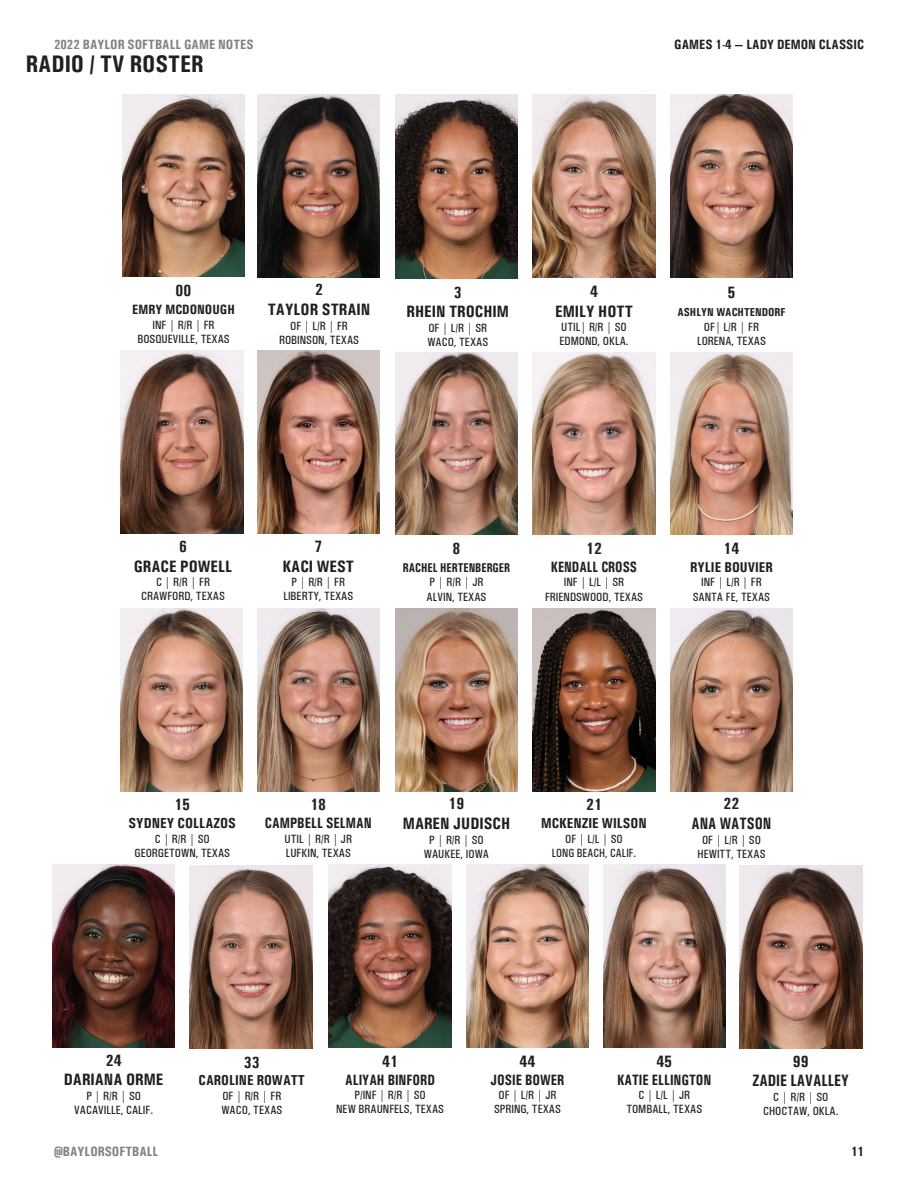
<style>
.page{position:relative;width:918px;height:1188px;background:#fff}
.page>*{position:absolute;margin:0;border:0;box-sizing:border-box;transform-origin:0 0}
.t1{font:700 condensed 24px "Univers";color:#231f20}
.t2{font:700 condensed 16.5px "Univers";color:#231f20}
.t3{font:700 condensed 16.5px "Univers";color:#231f20;scale:.92 1}
.t4{font:700 condensed 16.5px "Univers";color:#231f20;scale:.9 1}
.t5{font:700 condensed 15px "Univers";color:#231f20;scale:.92 1}
.t6{font:700 condensed 15px "Univers";color:#231f20;scale:.93 1}
.t7{font:700 condensed 15px "Univers";color:#231f20;scale:.9 1}
.t8{font:700 condensed 14.55px "Univers";color:#231f20}
.t9{font:700 condensed 14.4px "Univers";color:#231f20}
.t10{font:700 condensed 14.25px "Univers";color:#231f20}
.t11{font:700 condensed 13.5px "Univers";color:#808285}
.t12{font:700 condensed 13.5px "Univers";color:#231f20}
.t13{font:700 condensed 12.75px "Univers";color:#231f20;scale:.9 1}
.t14{font:500 condensed 12px "Univers";color:#231f20}
.t15{font:500 condensed 12px "Univers";color:#231f20;scale:.96 1}
.t16{font:700 condensed 11.55px "Univers";color:#231f20}
</style>
<div class="page">
<img style="left:257px;top:95px;width:123px;height:182px">
<img style="left:395px;top:352px;width:123px;height:183px">
<img style="left:257px;top:351px;width:123px;height:182px">
<img style="left:121px;top:351px;width:123px;height:182px">
<img style="left:670px;top:609px;width:123px;height:182px">
<img style="left:533px;top:609px;width:122px;height:182px">
<img style="left:395px;top:609px;width:123px;height:182px">
<img style="left:257px;top:609px;width:123px;height:182px">
<img style="left:329px;top:865px;width:122px;height:182px">
<img style="left:533px;top:352px;width:122px;height:183px">
<img style="left:190px;top:866px;width:122px;height:182px">
<img style="left:533px;top:95px;width:122px;height:182px">
<img style="left:670px;top:95px;width:123px;height:182px">
<img style="left:670px;top:352px;width:123px;height:183px">
<img style="left:120px;top:609px;width:123px;height:182px">
<img style="left:466px;top:865px;width:123px;height:182px">
<img style="left:603px;top:865px;width:123px;height:182px">
<img style="left:739px;top:866px;width:123px;height:182px">
<img style="left:122px;top:95px;width:123px;height:182px">
<img style="left:395px;top:95px;width:123px;height:184px">
<img style="left:52px;top:865px;width:123px;height:182px">
<p class="t11" style="left:54px;top:37px;width:201px">2022 BAYLOR SOFTBALL GAME NOTES</p>
<p class="t12" style="left:674px;top:37px;width:191px">GAMES 1-4 — LADY DEMON CLASSIC</p>
<p class="t1" style="left:26px;top:49px;width:179px">RADIO / TV ROSTER</p>
<p class="t2" style="left:176px;top:281px;width:17px">00</p>
<p class="t12" style="left:132px;top:302px;width:104px">EMRY MCDONOUGH</p>
<p class="t14" style="left:153px;top:318px;width:63px">INF | R/R | FR</p>
<p class="t14" style="left:137px;top:332px;width:94px">BOSQUEVILLE, TEXAS</p>
<p class="t2" style="left:315px;top:280px;width:9px">2</p>
<p class="t2" style="left:268px;top:300px;width:104px">TAYLOR STRAIN</p>
<p class="t14" style="left:290px;top:319px;width:59px">OF | L/R | FR</p>
<p class="t14" style="left:279px;top:333px;width:81px">ROBINSON, TEXAS</p>
<p class="t2" style="left:454px;top:282px;width:9px">3</p>
<p class="t2" style="left:407px;top:302px;width:104px">RHEIN TROCHIM</p>
<p class="t14" style="left:428px;top:321px;width:60px">OF | L/R | SR</p>
<p class="t14" style="left:427px;top:335px;width:62px">WACO, TEXAS</p>
<p class="t2" style="left:590px;top:281px;width:9px">4</p>
<p class="t2" style="left:555px;top:301px;width:79px">EMILY HOTT</p>
<p class="t14" style="left:561px;top:320px;width:67px">UTIL| R/R | SO</p>
<p class="t14" style="left:559px;top:334px;width:71px">EDMOND, OKLA.</p>
<p class="t2" style="left:728px;top:282px;width:9px">5</p>
<p class="t16" style="left:677px;top:305px;width:110px">ASHLYN WACHTENDORF</p>
<p class="t14" style="left:704px;top:319px;width:57px">OF| L/R | FR</p>
<p class="t14" style="left:697px;top:334px;width:70px">LORENA, TEXAS</p>
<p class="t2" style="left:179px;top:536px;width:9px">6</p>
<p class="t2" style="left:134px;top:556px;width:100px">GRACE POWELL</p>
<p class="t14" style="left:156px;top:575px;width:55px">C | R/R | FR</p>
<p class="t14" style="left:141px;top:589px;width:85px">CRAWFORD, TEXAS</p>
<p class="t2" style="left:314px;top:536px;width:9px">7</p>
<p class="t2" style="left:282px;top:556px;width:73px">KACI WEST</p>
<p class="t14" style="left:292px;top:575px;width:55px">P | R/R | FR</p>
<p class="t14" style="left:283px;top:589px;width:71px">LIBERTY, TEXAS</p>
<p class="t2" style="left:453px;top:538px;width:9px">8</p>
<p class="t13" style="left:403px;top:560px;width:121px">RACHEL HERTENBERGER</p>
<p class="t14" style="left:430px;top:575px;width:55px">P | R/R | JR</p>
<p class="t14" style="left:427px;top:590px;width:61px">ALVIN, TEXAS</p>
<p class="t2" style="left:586px;top:538px;width:17px">12</p>
<p class="t7" style="left:551px;top:558px;width:97px">KENDALL CROSS</p>
<p class="t14" style="left:564px;top:575px;width:62px">INF | L/L | SR</p>
<p class="t14" style="left:545px;top:590px;width:99px">FRIENDSWOOD, TEXAS</p>
<p class="t2" style="left:724px;top:538px;width:17px">14</p>
<p class="t10" style="left:690px;top:558px;width:84px">RYLIE BOUVIER</p>
<p class="t14" style="left:701px;top:575px;width:62px">INF | L/R | FR</p>
<p class="t14" style="left:693px;top:590px;width:79px">SANTA FE, TEXAS</p>
<p class="t2" style="left:174px;top:795px;width:17px">15</p>
<p class="t8" style="left:128px;top:814px;width:109px">SYDNEY COLLAZOS</p>
<p class="t14" style="left:155px;top:832px;width:57px">C | R/R | SO</p>
<p class="t14" style="left:134px;top:846px;width:97px">GEORGETOWN, TEXAS</p>
<p class="t2" style="left:310px;top:795px;width:17px">18</p>
<p class="t6" style="left:265px;top:814px;width:117px">CAMPBELL SELMAN</p>
<p class="t14" style="left:285px;top:832px;width:69px">UTIL | R/R | JR</p>
<p class="t14" style="left:286px;top:846px;width:67px">LUFKIN, TEXAS</p>
<p class="t2" style="left:449px;top:794px;width:17px">19</p>
<p class="t2" style="left:403px;top:813px;width:109px">MAREN JUDISCH</p>
<p class="t14" style="left:429px;top:832px;width:56px">P | R/R | SO</p>
<p class="t14" style="left:424px;top:847px;width:67px">WAUKEE, IOWA</p>
<p class="t2" style="left:586px;top:795px;width:17px">21</p>
<p class="t9" style="left:541px;top:815px;width:107px">MCKENZIE WILSON</p>
<p class="t14" style="left:565px;top:832px;width:59px">OF | L/L | SO</p>
<p class="t15" style="left:552px;top:846px;width:89px">LONG BEACH, CALIF.</p>
<p class="t2" style="left:724px;top:794px;width:17px">22</p>
<p class="t4" style="left:692px;top:813px;width:90px">ANA WATSON</p>
<p class="t14" style="left:702px;top:832px;width:60px">OF | L/R | SO</p>
<p class="t14" style="left:698px;top:847px;width:69px">HEWITT, TEXAS</p>
<p class="t2" style="left:106px;top:1050px;width:17px">24</p>
<p class="t2" style="left:64px;top:1070px;width:101px">DARIANA ORME</p>
<p class="t14" style="left:86px;top:1089px;width:56px">P | R/R | SO</p>
<p class="t14" style="left:74px;top:1103px;width:80px">VACAVILLE, CALIF.</p>
<p class="t2" style="left:244px;top:1052px;width:17px">33</p>
<p class="t9" style="left:199px;top:1071px;width:108px">CAROLINE ROWATT</p>
<p class="t14" style="left:222px;top:1088px;width:61px">OF | R/R | FR</p>
<p class="t14" style="left:221px;top:1103px;width:62px">WACO, TEXAS</p>
<p class="t2" style="left:382px;top:1051px;width:17px">41</p>
<p class="t5" style="left:345px;top:1070px;width:99px">ALIYAH BINFORD</p>
<p class="t14" style="left:354px;top:1088px;width:73px">P/INF | R/R | SO</p>
<p class="t14" style="left:336px;top:1102px;width:109px">NEW BRAUNFELS, TEXAS</p>
<p class="t2" style="left:520px;top:1051px;width:17px">44</p>
<p class="t5" style="left:491px;top:1070px;width:82px">JOSIE BOWER</p>
<p class="t14" style="left:499px;top:1088px;width:59px">OF | L/R | JR</p>
<p class="t14" style="left:494px;top:1102px;width:68px">SPRING, TEXAS</p>
<p class="t2" style="left:656px;top:1051px;width:17px">45</p>
<p class="t5" style="left:617px;top:1070px;width:104px">KATIE ELLINGTON</p>
<p class="t14" style="left:639px;top:1088px;width:53px">C | L/L | JR</p>
<p class="t14" style="left:626px;top:1102px;width:77px">TOMBALL, TEXAS</p>
<p class="t2" style="left:793px;top:1051px;width:17px">99</p>
<p class="t3" style="left:752px;top:1071px;width:107px">ZADIE LAVALLEY</p>
<p class="t14" style="left:773px;top:1090px;width:57px">C | R/R | SO</p>
<p class="t14" style="left:763px;top:1104px;width:77px">CHOCTAW, OKLA.</p>
<p class="t11" style="left:54px;top:1143px;width:106px">@BAYLORSOFTBALL</p>
<p class="t12" style="left:851px;top:1143px;width:14px">11</p>
</div>
